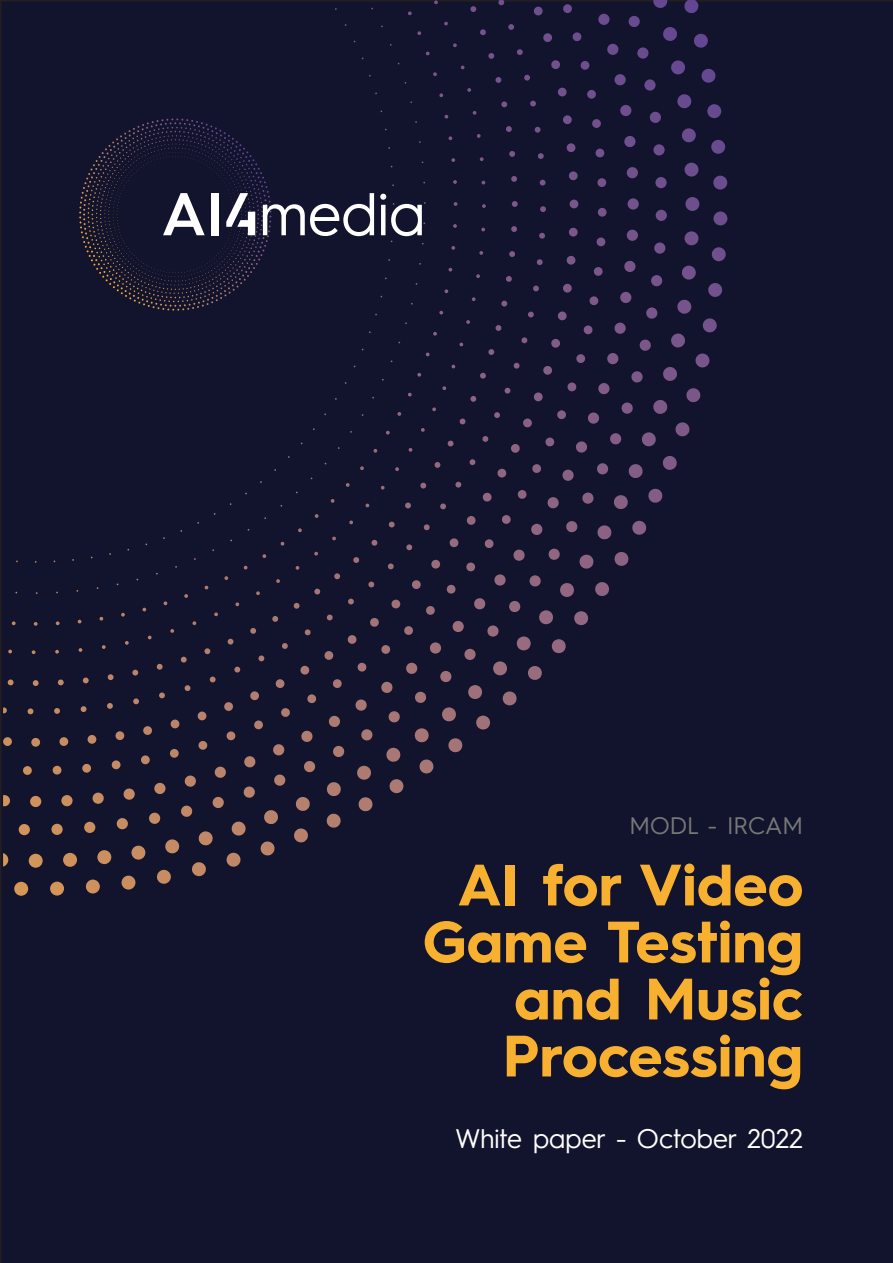
<style>
.page{position:relative;width:893px;height:1263px;background:#11142c}
.page>*{position:absolute;margin:0;border:0;box-sizing:border-box;transform-origin:0 0}
.t1{font:700 58.5px/57px "Hurme Geometric Sans 3";color:#f8b031;text-align:right}
.t2{font:27px "Hurme Geometric Sans 3";color:#fff}
.t3{font:24px "Hurme Geometric Sans 3";color:#787878}
</style>
<div class="page">
<svg style="left:335px;top:0;width:364px;height:43px;background:#171732"></svg>
<svg style="left:142px;top:118px;width:66px;height:8px"></svg>
<svg style="left:163px;top:193px;width:42px;height:42px"></svg>
<div style="left:211px;top:193px;width:7px;height:42px;background:#fff"></div>
<svg style="left:263px;top:193px;width:111px;height:43px"></svg>
<svg style="left:380px;top:193px;width:42px;height:43px"></svg>
<svg style="left:226px;top:193px;width:29px;height:42px"></svg>
<p class="t3" style="left:630px;top:808px;width:175px">MODL - IRCAM</p>
<p class="t1" style="left:423px;top:853px;width:382px">AI for Video<br>Game Testing and Music<br>Processing</p>
<p class="t2" style="left:455px;top:1120px;width:349px">White paper - October 2022</p>
</div>
